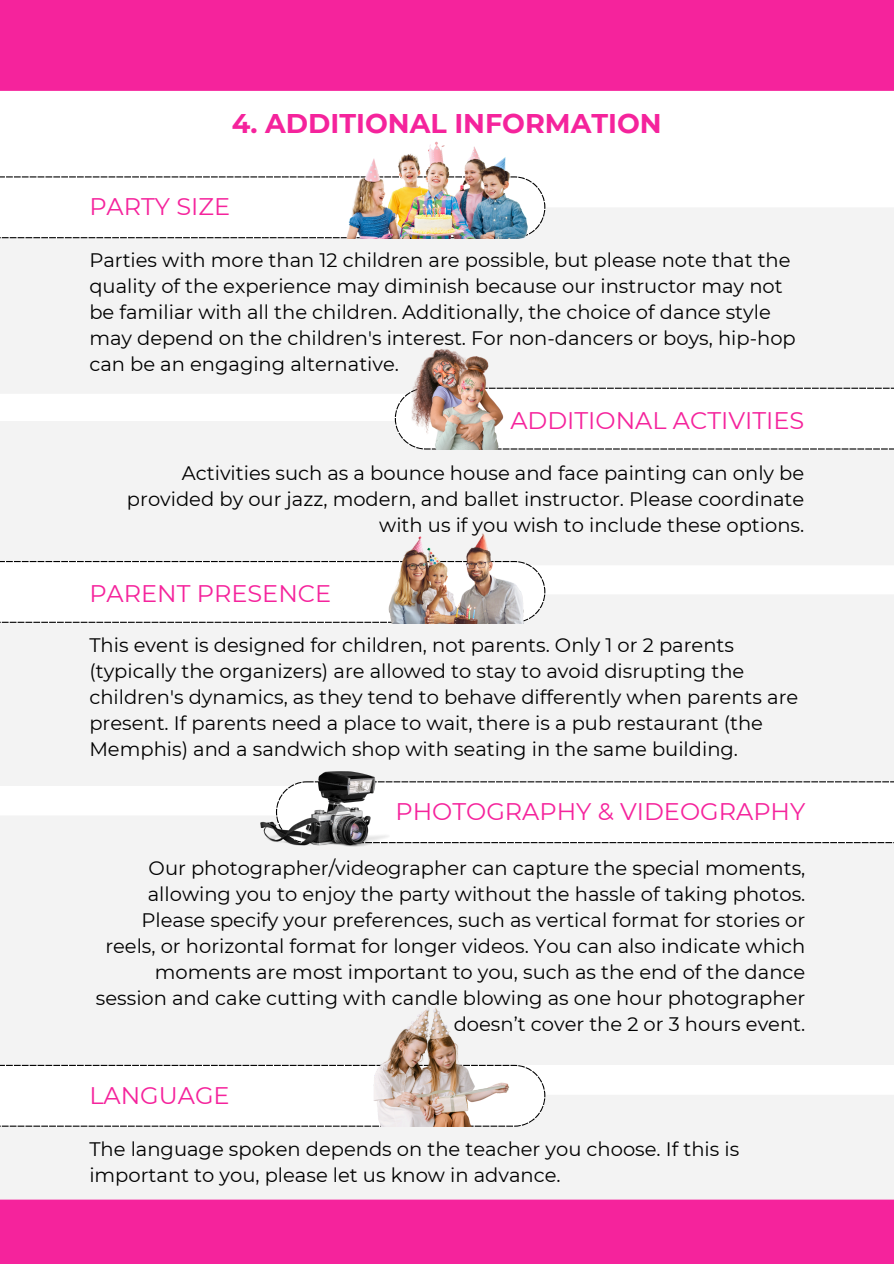
<style>
.page{position:relative;width:894px;height:1264px;background:#fff}
.page>*{position:absolute;margin:0;border:0;box-sizing:border-box;transform-origin:0 0}
.t1{font:700 27px "Montserrat";color:#f5239c}
.t2{font:24px "Montserrat";color:#f5239c}
.t3{font:19.5px/25.8px "Montserrat";color:#000}
</style>
<div class="page">
<div style="left:0;top:207px;width:893px;height:186px;background:#f3f3f3"></div>
<svg style="left:0;top:176px;width:545px;height:62px"></svg>
<div style="left:0;top:421px;width:893px;height:144px;background:#f3f3f3"></div>
<svg style="left:394px;top:387px;width:499px;height:62px"></svg>
<div style="left:0;top:594px;width:893px;height:192px;background:#f3f3f3"></div>
<svg style="left:0;top:561px;width:545px;height:62px"></svg>
<div style="left:0;top:816px;width:893px;height:248px;background:#f3f3f3"></div>
<svg style="left:391px;top:781px;width:502px;height:62px"></svg>
<div style="left:0;top:0;width:893px;height:91px;background:#f5239c"></div>
<img style="left:339px;top:141px;width:198px;height:97px">
<img style="left:401px;top:345px;width:126px;height:104px">
<img style="left:339px;top:522px;width:188px;height:101px">
<img style="left:261px;top:771px;width:130px;height:76px">
<div style="left:0;top:1094px;width:893px;height:105px;background:#f3f3f3"></div>
<svg style="left:0;top:1064px;width:545px;height:62px"></svg>
<img style="left:368px;top:1003px;width:141px;height:123px">
<div style="left:0;top:1199px;width:893px;height:64px;background:#f5239c"></div>
<p class="t1" style="left:232px;top:107px;width:431px">4. ADDITIONAL INFORMATION</p>
<p class="t2" style="left:89px;top:192px;width:142px">PARTY SIZE</p>
<p class="t3" style="left:89px;top:247px;width:707px">Parties with more than 12 children are possible, but please note that the quality of the experience may diminish because our instructor may not be familiar with all the children. Additionally, the choice of dance style may depend on the children's interest. For non-dancers or boys, hip-hop can be an engaging alternative.</p>
<p class="t2" style="left:510px;top:405px;width:295px">ADDITIONAL ACTIVITIES</p>
<p class="t3" style="left:127px;top:460px;width:678px;text-align:right">Activities such as a bounce house and face painting can only be provided by our jazz, modern, and ballet instructor. Please coordinate with us if you wish to include these options.</p>
<p class="t2" style="left:89px;top:579px;width:243px">PARENT PRESENCE</p>
<p class="t3" style="left:89px;top:632px;width:710px">This event is designed for children, not parents. Only 1 or 2 parents (typically the organizers) are allowed to stay to avoid disrupting the children's dynamics, as they tend to behave differently when parents are present. If parents need a place to wait, there is a pub restaurant (the Memphis) and a sandwich shop with seating in the same building.</p>
<p class="t2" style="left:395px;top:796px;width:411px">PHOTOGRAPHY &amp; VIDEOGRAPHY</p>
<p class="t3" style="left:96px;top:855px;width:710px;text-align:right">Our photographer/videographer can capture the special moments, allowing you to enjoy the party without the hassle of taking photos.<br>Please specify your preferences, such as vertical format for stories or reels, or horizontal format for longer videos. You can also indicate which moments are most important to you, such as the end of the dance session and cake cutting with candle blowing as one hour photographer doesn’t cover the 2 or 3 hours event.</p>
<p class="t2" style="left:89px;top:1080px;width:142px">LANGUAGE</p>
<p class="t3" style="left:89px;top:1135px;width:651px">The language spoken depends on the teacher you choose. If this is important to you, please let us know in advance.</p>
</div>
